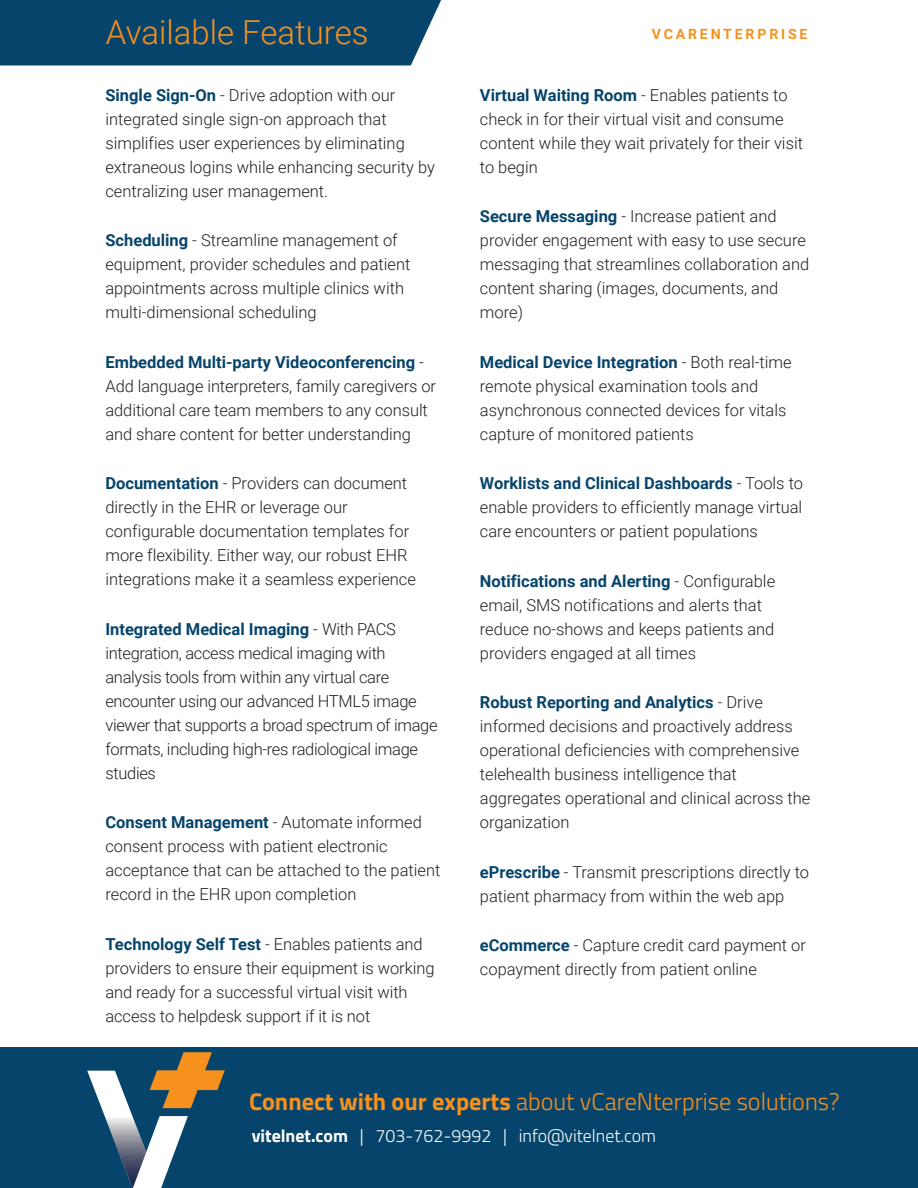
<style>
.page{position:relative;width:918px;height:1188px;background:#fff}
.page>*{position:absolute;margin:0;border:0;box-sizing:border-box;transform-origin:0 0}
.t1{font:300 33px "Roboto";color:#f6911e}
.t2{font:300 24.15px "Titillium Web";color:#f6911e}
.t3{font:300 17.85px "Titillium Web";color:#fff}
.t4{font:300 16.5px/24px "Roboto";color:#231f20}
.t5{font:300 16.5px/24px "Roboto";letter-spacing:-.02em;color:#231f20}
.t6{font:700 14.1px "Roboto";letter-spacing:.2em;color:#f6911e}
.s1{font-weight:700;color:#07446b}
.s2{font-weight:700}
</style>
<div class="page">
<div style="left:0;top:0;width:441px;height:65px;background:#07446b"></div>
<div style="left:0;top:1048px;width:918px;height:140px;background:#07446b"></div>
<svg style="left:87px;top:1052px;width:138px;height:136px"></svg>
<h1 class="t1" style="left:106px;top:10px;width:264px">Available Features</h1>
<p class="t4" style="left:105px;top:82px;width:331px"><span class="s1">Single Sign-On</span> - Drive adoption with our integrated single sign-on approach that simplifies user experiences by eliminating extraneous logins while enhancing security by centralizing user management.</p>
<p class="t4" style="left:105px;top:228px;width:307px"><span class="s1">Scheduling</span> - Streamline management of equipment, provider schedules and patient appointments across multiple clinics with multi-dimensional scheduling</p>
<p class="t4" style="left:105px;top:349px;width:332px"><span class="s1">Embedded Multi-party Videoconferencing</span> - Add language interpreters, family caregivers or additional care team members to any consult and share content for better understanding</p>
<p class="t4" style="left:105px;top:471px;width:312px"><span class="s1">Documentation</span> - Providers can document directly in the EHR or leverage our configurable documentation templates for more flexibility. Either way, our robust EHR integrations make it a seamless experience</p>
<p class="t5" style="left:105px;top:616px;width:334px"><span class="s1">Integrated Medical Imaging</span> - With PACS integration, access medical imaging with analysis tools from within any virtual care encounter using our advanced HTML5 image viewer that supports a broad spectrum of image formats, including high-res radiological image studies</p>
<p class="t4" style="left:105px;top:810px;width:337px"><span class="s1">Consent Management</span> - Automate informed consent process with patient electronic acceptance that can be attached to the patient record in the EHR upon completion</p>
<p class="t4" style="left:105px;top:931px;width:331px"><span class="s1">Technology Self Test</span> - Enables patients and providers to ensure their equipment is working and ready for a successful virtual visit with access to helpdesk support if it is not</p>
<p class="t6" style="left:652px;top:24px;width:157px">VCARENTERPRISE</p>
<p class="t4" style="left:480px;top:82px;width:325px"><span class="s1">Virtual Waiting Room</span> - Enables patients to check in for their virtual visit and consume content while they wait privately for their visit to begin</p>
<p class="t4" style="left:480px;top:204px;width:331px"><span class="s1">Secure Messaging</span> - Increase patient and provider engagement with easy to use secure messaging that streamlines collaboration and content sharing (images, documents, and more)</p>
<p class="t4" style="left:480px;top:349px;width:313px"><span class="s1">Medical Device Integration</span> - Both real-time remote physical examination tools and asynchronous connected devices for vitals capture of monitored patients</p>
<p class="t4" style="left:480px;top:471px;width:325px;text-align:justify"><span class="s1">Worklists and Clinical Dashboards</span> - Tools to enable providers to efficiently manage virtual care encounters or patient populations</p>
<p class="t4" style="left:480px;top:568px;width:297px"><span class="s1">Notifications and Alerting</span> - Configurable email, SMS notifications and alerts that reduce no-shows and keeps patients and providers engaged at all times</p>
<p class="t4" style="left:480px;top:690px;width:332px"><span class="s1">Robust Reporting and Analytics</span> - Drive informed decisions and proactively address operational deficiencies with comprehensive telehealth business intelligence that aggregates operational and clinical across the organization</p>
<p class="t4" style="left:480px;top:859px;width:331px"><span class="s1">ePrescribe</span> - Transmit prescriptions directly to patient pharmacy from within the web app</p>
<p class="t4" style="left:480px;top:933px;width:328px"><span class="s1">eCommerce</span> - Capture credit card payment or copayment directly from patient online</p>
<h2 class="t2" style="left:249px;top:1084px;width:592px"><span class="s2">Connect with our experts</span> about vCareNterprise solutions?</h2>
<p class="t3" style="left:252px;top:1123px;width:406px"><span class="s2">vitelnet.com</span> | 703-762-9992 | info@vitelnet.com</p>
</div>
